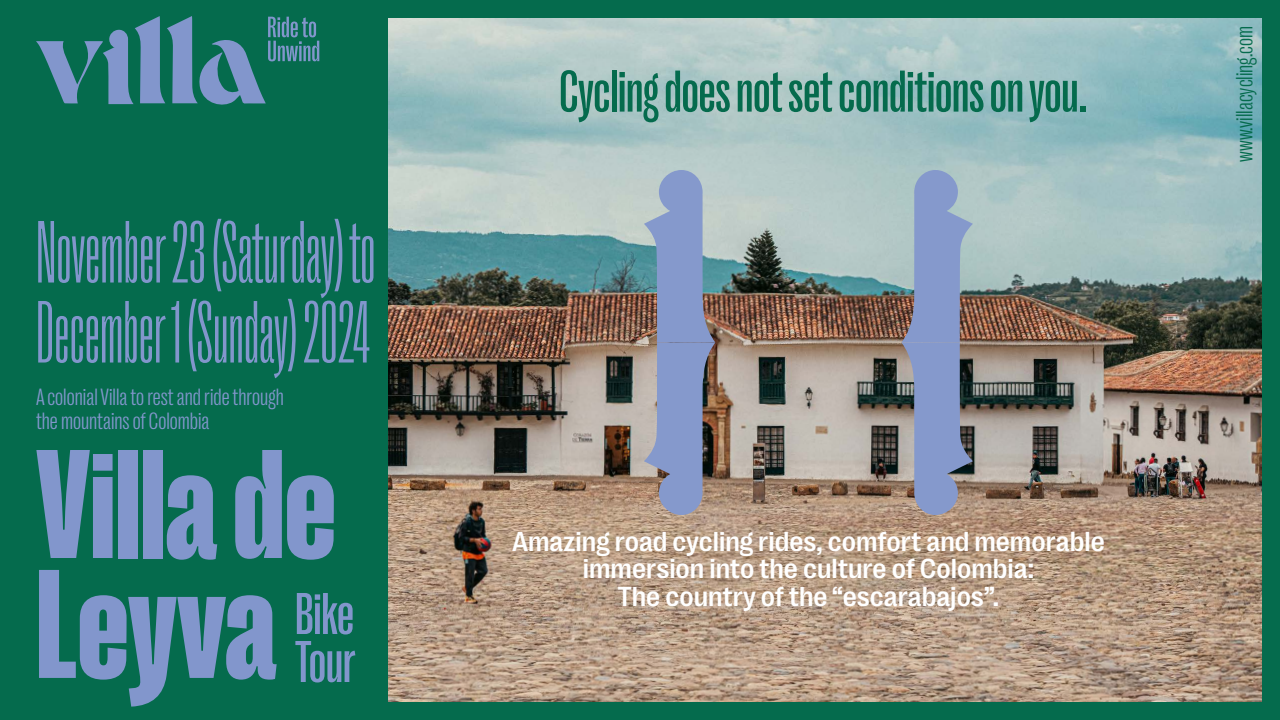
<style>
.page{position:relative;width:1280px;height:720px;background:#056b4d}
.page>*{position:absolute;margin:0;border:0;box-sizing:border-box;transform-origin:0 0}
.t1{font:900 158px/119.9px "Right Grotesk Tight";color:#8296cc}
.t2{font:90px/80px "Right Grotesk Tall Fine";color:#8296cc}
.t3{font:500 60px "Right Grotesk Tight";color:#056b4d}
.t4{font:500 60px/48px "Right Grotesk Tight";color:#8296cc}
.t5{font:500 28px/27.2px "Right Grotesk";color:#fff;text-align:center}
.t6{font:300 condensed 24px/24px "Right Grotesk";color:#8296cc}
.t7{font:300 condensed 24px "Right Grotesk";color:#056b4d}
</style>
<div class="page">
<svg style="left:36px;top:16px;width:283px;height:89px"></svg>
<img style="left:388px;top:18px;width:874px;height:684px">
<svg style="left:644px;top:170px;width:71px;height:345px"></svg>
<svg style="left:901px;top:170px;width:72px;height:345px"></svg>
<h2 class="t2" style="left:36px;top:212px;width:341px">November 23 (Saturday) to<br>December 1 (Sunday) 2024</h2>
<p class="t6" style="left:36px;top:385px;width:249px">A colonial Villa to rest and ride through the mountains of Colombia</p>
<h1 class="t1" style="left:36px;top:445px;width:302px">Villa de<br>Leyva</h1>
<h3 class="t4" style="left:295px;top:590px;width:62px">Bike<br>Tour</h3>
<h3 class="t3" style="left:559px;top:60px;width:529px">Cycling does not set conditions on you.</h3>
<p class="t7" style="left:1232px;top:162px;width:138px;rotate:-90deg">www.villacycling.com</p>
<p class="t5" style="left:512px;top:528px;width:594px">Amazing road cycling rides, comfort and memorable immersion into the culture of Colombia:<br>The country of the “escarabajos”.</p>
</div>
